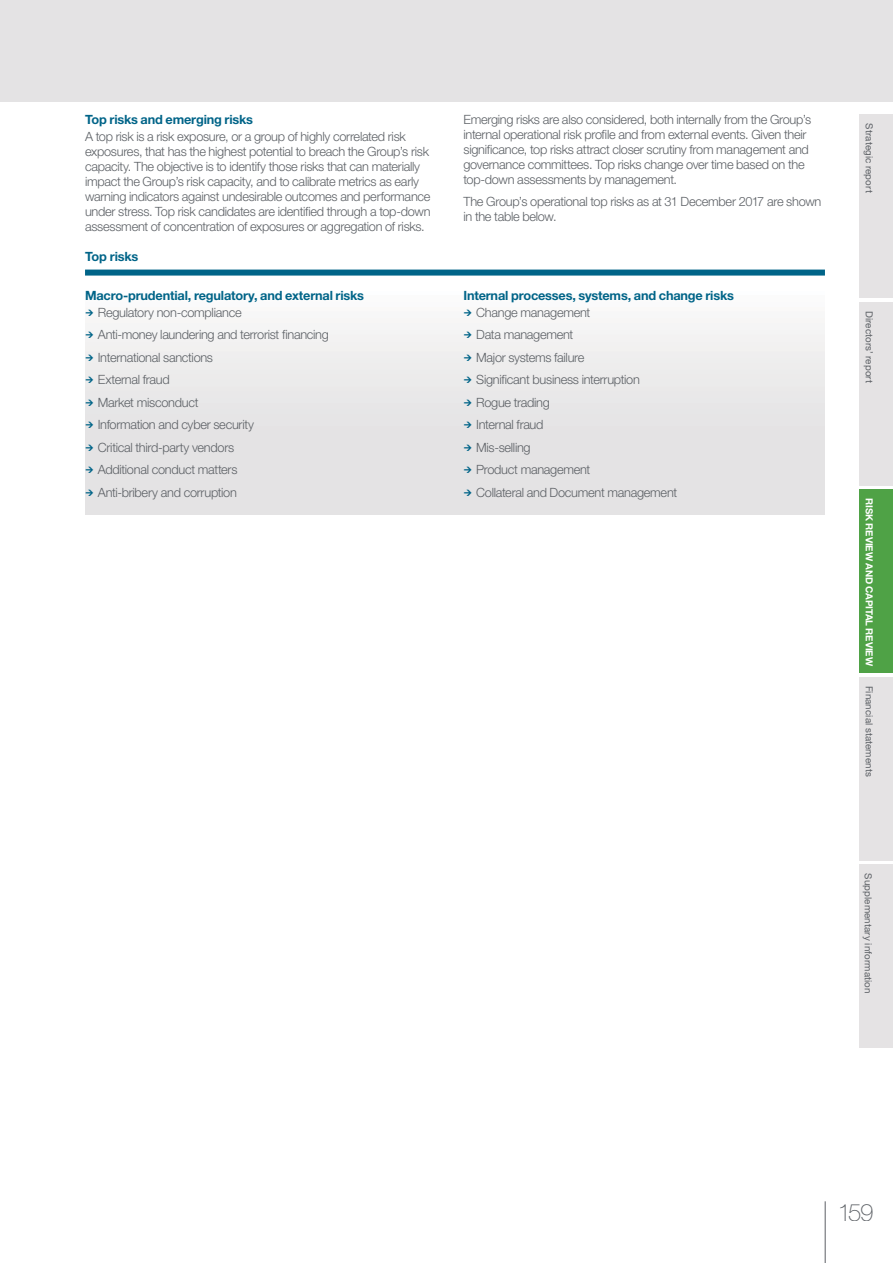
<style>
.page{position:relative;width:893px;height:1263px;background:#fff}
.page>*{position:absolute;margin:0;border:0;box-sizing:border-box;transform-origin:0 0}
.t1{font:100 24px "Helvetica Neue LT Std";color:#5c6065}
.t2{font:300 12.75px/22.5px "Helvetica Neue LT Std";letter-spacing:-.02em;color:#5c6065}
.t3{font:700 12.75px "Helvetica Neue LT Std";letter-spacing:-.015em;color:#006488}
.t4{font:9.75px "Helvetica Neue LT Std";letter-spacing:.01em;color:#5c6065}
.t5{font:700 9.75px "Helvetica Neue LT Std";letter-spacing:-.005em;color:#fff}
</style>
<div class="page">
<div style="left:0;top:0;width:893px;height:102px;background:#e4e3e4"></div>
<div style="left:859px;top:490px;width:34px;height:183px;background:#4fa246"></div>
<div style="left:859px;top:115px;width:34px;height:183px;background:#e5e3e4"></div>
<div style="left:859px;top:865px;width:34px;height:183px;background:#e5e3e4"></div>
<div style="left:859px;top:677px;width:34px;height:184px;background:#e5e3e4"></div>
<div style="left:859px;top:302px;width:34px;height:184px;background:#e5e3e4"></div>
<hr style="left:825px;top:1201px;width:1px;height:62px;background:#5c6065">
<div style="left:85px;top:276px;width:740px;height:238px;background:linear-gradient(to bottom,#fbfbfb,#dedcde)"></div>
<div style="left:85px;top:270px;width:740px;height:6px;background:#006488"></div>
<svg style="left:86px;top:309px;width:7px;height:7px"></svg>
<svg style="left:86px;top:332px;width:7px;height:6px"></svg>
<svg style="left:86px;top:354px;width:7px;height:7px"></svg>
<svg style="left:86px;top:377px;width:7px;height:6px"></svg>
<svg style="left:86px;top:399px;width:7px;height:7px"></svg>
<svg style="left:86px;top:422px;width:7px;height:6px"></svg>
<svg style="left:86px;top:444px;width:7px;height:7px"></svg>
<svg style="left:86px;top:467px;width:7px;height:6px"></svg>
<svg style="left:86px;top:489px;width:7px;height:7px"></svg>
<svg style="left:464px;top:309px;width:8px;height:7px"></svg>
<svg style="left:464px;top:332px;width:8px;height:6px"></svg>
<svg style="left:464px;top:354px;width:8px;height:7px"></svg>
<svg style="left:464px;top:377px;width:8px;height:6px"></svg>
<svg style="left:464px;top:399px;width:8px;height:7px"></svg>
<svg style="left:464px;top:422px;width:8px;height:6px"></svg>
<svg style="left:464px;top:444px;width:8px;height:7px"></svg>
<svg style="left:464px;top:467px;width:8px;height:6px"></svg>
<svg style="left:464px;top:489px;width:8px;height:7px"></svg>
<p class="t3" style="left:85px;top:115px;width:169px">Top risks and emerging risks</p>
<p class="t2" style="left:85px;top:131px;width:347px;line-height:15px">A top risk is a risk exposure, or a group of highly correlated risk exposures, that has the highest potential to breach the Group’s risk capacity. The objective is to identify those risks that can materially impact the Group’s risk capacity, and to calibrate metrics as early warning indicators against undesirable outcomes and performance under stress. Top risk candidates are identified through a top-down assessment of concentration of exposures or aggregation of risks.</p>
<p class="t3" style="left:85px;top:252px;width:55px">Top risks</p>
<p class="t3" style="left:85px;top:291px;width:280px">Macro-prudential, regulatory, and external risks</p>
<p class="t2" style="left:98px;top:303px;width:233px">Regulatory non-compliance<br>Anti-money laundering and terrorist financing<br>International sanctions<br>External fraud<br>Market misconduct<br>Information and cyber security<br>Critical third-party vendors<br>Additional conduct matters<br>Anti-bribery and corruption</p>
<p class="t2" style="left:463px;top:113px;width:349px;line-height:15px">Emerging risks are also considered, both internally from the Group’s internal operational risk profile and from external events. Given their significance, top risks attract closer scrutiny from management and governance committees. Top risks change over time based on the top-down assessments by management.</p>
<p class="t2" style="left:463px;top:196px;width:359px;line-height:15px">The Group’s operational top risks as at 31 December 2017 are shown in the table below.</p>
<p class="t3" style="left:463px;top:291px;width:272px">Internal processes, systems, and change risks</p>
<p class="t2" style="left:476px;top:303px;width:203px">Change management<br>Data management<br>Major systems failure<br>Significant business interruption<br>Rogue trading<br>Internal fraud<br>Mis-selling<br>Product management<br>Collateral and Document management</p>
<p class="t4" style="left:873px;top:123px;width:71px;rotate:90deg">Strategic report</p>
<p class="t4" style="left:873px;top:311px;width:74px;rotate:90deg">Directors’ report</p>
<p class="t5" style="left:873px;top:498px;width:169px;rotate:90deg">RISK REVIEW AND CAPITAL REVIEW</p>
<p class="t4" style="left:873px;top:686px;width:93px;rotate:90deg">Financial statements</p>
<p class="t4" style="left:872px;top:873px;width:122px;rotate:90deg">Supplementary information</p>
<h1 class="t1" style="left:838px;top:1203px;width:37px">159</h1>
</div>
